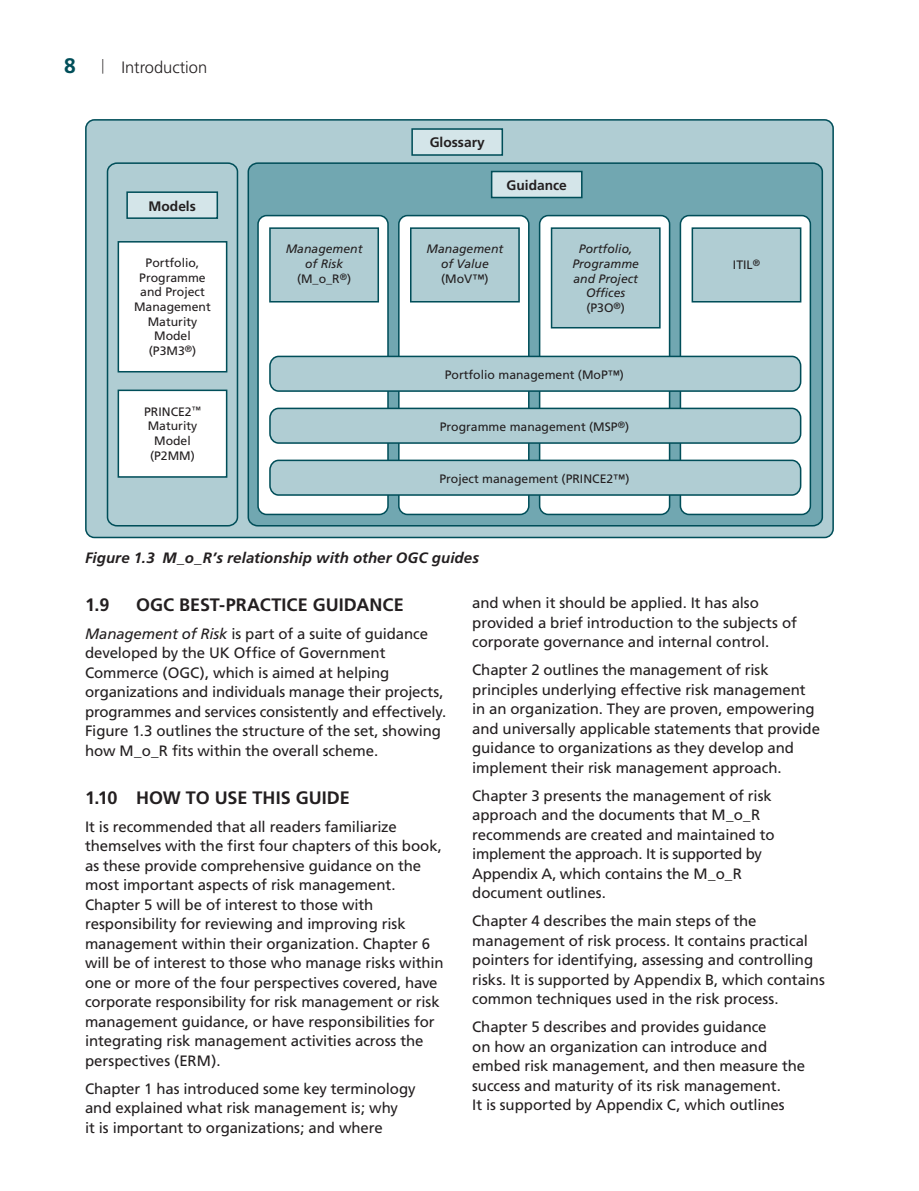
<style>
.page{position:relative;width:919px;height:1191px;background:#fff}
.page>*{position:absolute;margin:0;border:0;box-sizing:border-box;transform-origin:0 0}
.t1{font:700 21px "Frutiger";color:#004e59}
.t2{font:700 18px "Frutiger";color:#231f20}
.t3{font:300 16.5px "Frutiger";color:#231f20}
.t4{font:15px/19.5px "Frutiger";letter-spacing:-.01em;color:#231f20}
.t5{font:italic 700 15px "Frutiger";letter-spacing:.005em;color:#231f20}
.t6{font:700 13.8px "Frutiger";color:#231f20}
.t7{font:12.15px/14.7px "Frutiger";color:#231f20;text-align:center}
.t8{font:italic 12.15px/14.7px "Frutiger";color:#231f20;text-align:center}
.s1{font-style:normal}
.s2{font-style:italic}
</style>
<div class="page">
<div style="left:86px;top:120px;width:747px;height:417px;background:#b0cdd3;border-radius:9px"></div>
<div style="left:85px;top:119px;width:748px;height:419px;border:2px solid #004e59;border-radius:9px"></div>
<div style="left:248px;top:163px;width:574px;height:363px;background:#71a7b1;border-radius:9px"></div>
<div style="left:247px;top:162px;width:576px;height:364px;border:2px solid #004e59;border-radius:9px"></div>
<div style="left:258px;top:216px;width:130px;height:298px;background:#fff;border-radius:9px"></div>
<div style="left:257px;top:215px;width:132px;height:300px;border:2px solid #004e59;border-radius:9px"></div>
<div style="left:399px;top:216px;width:129px;height:298px;background:#fff;border-radius:9px"></div>
<div style="left:398px;top:215px;width:131px;height:300px;border:2px solid #004e59;border-radius:9px"></div>
<div style="left:539px;top:216px;width:130px;height:298px;background:#fff;border-radius:9px"></div>
<div style="left:539px;top:215px;width:131px;height:300px;border:2px solid #004e59;border-radius:9px"></div>
<div style="left:680px;top:216px;width:130px;height:298px;background:#fff;border-radius:9px"></div>
<div style="left:679px;top:215px;width:132px;height:300px;border:2px solid #004e59;border-radius:9px"></div>
<div style="left:118px;top:241px;width:109px;height:131px;background:#fff;border:2px solid #004e59"></div>
<div style="left:269px;top:227px;width:110px;height:75px;background:#b0cdd3;border:2px solid #004e59"></div>
<div style="left:107px;top:162px;width:131px;height:364px;border:2px solid #004e59;border-radius:9px"></div>
<div style="left:410px;top:227px;width:110px;height:75px;background:#b0cdd3;border:2px solid #004e59"></div>
<div style="left:550px;top:227px;width:110px;height:101px;background:#b0cdd3;border:2px solid #004e59"></div>
<div style="left:691px;top:227px;width:110px;height:75px;background:#b0cdd3;border:2px solid #004e59"></div>
<div style="left:118px;top:389px;width:109px;height:89px;background:#fff;border:2px solid #004e59"></div>
<div style="left:411px;top:128px;width:92px;height:28px;background:#d4e5e9;border:2px solid #004e59"></div>
<div style="left:491px;top:171px;width:91px;height:27px;background:#d4e5e9;border:2px solid #004e59"></div>
<div style="left:126px;top:191px;width:92px;height:28px;background:#d4e5e9;border:2px solid #004e59"></div>
<div style="left:270px;top:356px;width:530px;height:35px;background:#b0cdd3;border-radius:9px"></div>
<div style="left:269px;top:356px;width:532px;height:36px;border:2px solid #004e59;border-radius:9px"></div>
<div style="left:270px;top:408px;width:530px;height:35px;background:#b0cdd3;border-radius:9px"></div>
<div style="left:269px;top:407px;width:532px;height:37px;border:2px solid #004e59;border-radius:9px"></div>
<div style="left:270px;top:460px;width:530px;height:35px;background:#b0cdd3;border-radius:9px"></div>
<div style="left:269px;top:459px;width:532px;height:37px;border:2px solid #004e59;border-radius:9px"></div>
<h1 class="t1" style="left:64px;top:53px;width:13px">8</h1>
<p class="t3" style="left:101px;top:58px;width:108px"><sup>|</sup> Introduction</p>
<p class="t6" style="left:148px;top:198px;width:49px">MODELS</p>
<p class="t7" style="left:134px;top:255px;width:78px">Portfolio,<br>Programme and Project<br>Management<br>Maturity<br>Model (P3M3<sup>®</sup>)</p>
<p class="t7" style="left:144px;top:404px;width:58px">PRINCE2<sup>™<br></sup>Maturity<br>Model (P2MM)</p>
<p class="t6" style="left:429px;top:134px;width:56px">GLOSSARY</p>
<p class="t6" style="left:506px;top:177px;width:62px">GUIDANCE</p>
<p class="t8" style="left:286px;top:242px;width:78px">Management of Risk <span class="s1">(M_o_R</span><sup>®</sup><span class="s1">)</span></p>
<p class="t8" style="left:426px;top:242px;width:78px">Management of Value</p>
<p class="t7" style="left:441px;top:271px;width:49px">(MoV™)</p>
<p class="t8" style="left:572px;top:242px;width:68px">Portfolio,<br>Programme and Project<br>Offices <span class="s1">(P3O</span><sup>®</sup><span class="s1">)</span></p>
<p class="t7" style="left:445px;top:367px;width:181px">Portfolio management (MoP™)</p>
<p class="t7" style="left:439px;top:419px;width:191px">Programme management (MSP<sup>®</sup>)</p>
<p class="t7" style="left:439px;top:471px;width:191px">Project management (PRINCE2™)</p>
<p class="t5" style="left:85px;top:548px;width:395px">Figure 1.3 M_o_R’s relationship with other OGC guides</p>
<p class="t7" style="left:733px;top:257px;width:29px">ITIL<sup>®</sup></p>
<p class="t2" style="left:85px;top:594px;width:26px">1.9</p>
<p class="t2" style="left:136px;top:594px;width:269px">OGC BEST-PRACTICE GUIDANCE</p>
<p class="t4" style="left:85px;top:623px;width:362px"><span class="s2">Management of Risk</span> is part of a suite of guidance developed by the UK Office of Government Commerce (OGC), which is aimed at helping organizations and individuals manage their projects, programmes and services consistently and effectively.<br>Figure 1.3 outlines the structure of the set, showing how M_o_R fits within the overall scheme.</p>
<p class="t2" style="left:85px;top:787px;width:266px">1.10 HOW TO USE THIS GUIDE</p>
<p class="t4" style="left:85px;top:816px;width:360px">It is recommended that all readers familiarize themselves with the first four chapters of this book, as these provide comprehensive guidance on the most important aspects of risk management.<br>Chapter 5 will be of interest to those with responsibility for reviewing and improving risk management within their organization. Chapter 6 will be of interest to those who manage risks within one or more of the four perspectives covered, have corporate responsibility for risk management or risk management guidance, or have responsibilities for integrating risk management activities across the perspectives (ERM).</p>
<p class="t4" style="left:85px;top:1078px;width:332px">Chapter 1 has introduced some key terminology and explained what risk management is; why<br>it is important to organizations; and where</p>
<p class="t4" style="left:472px;top:593px;width:326px">and when it should be applied. It has also provided a brief introduction to the subjects of corporate governance and internal control.</p>
<p class="t4" style="left:472px;top:660px;width:349px">Chapter 2 outlines the management of risk principles underlying effective risk management in an organization. They are proven, empowering and universally applicable statements that provide guidance to organizations as they develop and implement their risk management approach.</p>
<p class="t4" style="left:472px;top:785px;width:304px">Chapter 3 presents the management of risk approach and the documents that M_o_R recommends are created and maintained to implement the approach. It is supported by Appendix A, which contains the M_o_R document outlines.</p>
<p class="t4" style="left:472px;top:911px;width:354px">Chapter 4 describes the main steps of the management of risk process. It contains practical pointers for identifying, assessing and controlling risks. It is supported by Appendix B, which contains common techniques used in the risk process.</p>
<p class="t4" style="left:472px;top:1017px;width:334px">Chapter 5 describes and provides guidance<br>on how an organization can introduce and embed risk management, and then measure the success and maturity of its risk management.<br>It is supported by Appendix C, which outlines</p>
</div>
